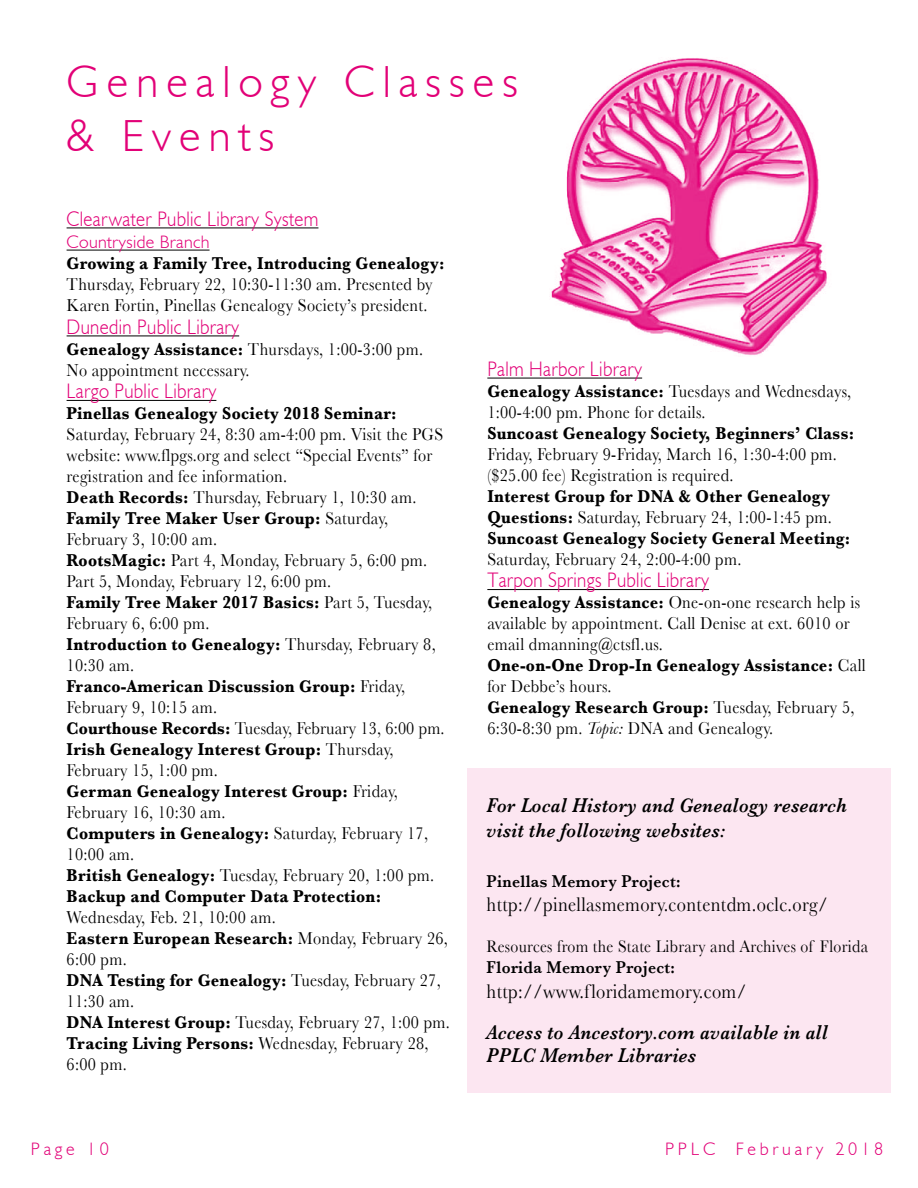
<style>
.page{position:relative;width:918px;height:1188px;background:#fff}
.page>*{position:absolute;margin:0;border:0;box-sizing:border-box;transform-origin:0 0}
.t1{font:300 45px/54px "Humanist 521 BT";letter-spacing:.18em;color:#e20177}
.t2{font:300 21px "Humanist 521 BT";letter-spacing:.02em;color:#e20177;scale:.9 1}
.t3{font:italic 600 20.4px/24.9px "Baskerville";letter-spacing:.02em;color:#000;scale:.9 1}
.t4{font:20.4px "Baskerville";letter-spacing:.02em;color:#000;scale:.9 1}
.t5{font:18px/21px "Baskerville";letter-spacing:.02em;color:#000;scale:.9 1}
.t6{font:700 18px/21px "Baskerville";letter-spacing:.02em;color:#000;scale:.9 1}
.t7{font:300 18px "Humanist 521 BT";letter-spacing:.21em;color:#e20177}
.t8{font:300 18px "Humanist 521 BT";letter-spacing:.02em;color:#e20177}
.t9{font:17.55px "Baskerville";letter-spacing:.02em;color:#000;scale:.9 1}
.t10{font:600 17.55px "Baskerville";letter-spacing:.02em;color:#000;scale:.9 1}
.s1{font-weight:700}
.s2{font-weight:400}
.s3{font-style:italic}
</style>
<div class="page">
<img style="left:551px;top:58px;width:276px;height:298px">
<hr style="left:67px;top:228px;width:251px;height:1px;background:#000">
<hr style="left:67px;top:250px;width:143px;height:1px;background:#000">
<hr style="left:67px;top:336px;width:172px;height:1px;background:#000">
<hr style="left:67px;top:400px;width:149px;height:1px;background:#000">
<hr style="left:487px;top:378px;width:155px;height:1px;background:#000">
<hr style="left:487px;top:589px;width:222px;height:1px;background:#000">
<div style="left:468px;top:768px;width:423px;height:325px;background:#fce6f1"></div>
<h1 class="t1" style="left:67px;top:54px;width:453px">Genealogy Classes &amp; Events</h1>
<p class="t2" style="left:67px;top:206px;width:281px">Clearwater Public Library System</p>
<p class="t8" style="left:67px;top:231px;width:144px">Countryside Branch</p>
<p class="t6" style="left:67px;top:253px;width:421px">Growing a Family Tree, Introducing Genealogy:</p>
<p class="t5" style="left:67px;top:274px;width:408px">Thursday, February 22, 10:30-11:30 am. Presented by<br>Karen Fortin, Pinellas Genealogy Society’s president.</p>
<p class="t2" style="left:67px;top:314px;width:193px">Dunedin Public Library</p>
<p class="t5" style="left:67px;top:338px;width:398px"><span class="s1">Genealogy Assistance:</span> Thursdays, 1:00-3:00 pm.<br>No appointment necessary.</p>
<p class="t2" style="left:67px;top:378px;width:168px">Largo Public Library</p>
<p class="t6" style="left:67px;top:403px;width:368px">Pinellas Genealogy Society 2018 Seminar:</p>
<p class="t5" style="left:67px;top:424px;width:422px">Saturday, February 24, 8:30 am-4:00 pm. Visit the PGS website: www.flpgs.org and select “Special Events” for registration and fee information.<br><span class="s1">Death Records:</span> Thursday, February 1, 10:30 am.<br><span class="s1">Family Tree Maker User Group:</span> Saturday, February 3, 10:00 am.<br><span class="s1">RootsMagic:</span> Part 4, Monday, February 5, 6:00 pm.<br>Part 5, Monday, February 12, 6:00 pm.<br><span class="s1">Family Tree Maker 2017 Basics:</span> Part 5, Tuesday, February 6, 6:00 pm.<br><span class="s1">Introduction to Genealogy:</span> Thursday, February 8, 10:30 am.<br><span class="s1">Franco-American Discussion Group:</span> Friday, February 9, 10:15 am.<br><span class="s1">Courthouse Records:</span> Tuesday, February 13, 6:00 pm.<br><span class="s1">Irish Genealogy Interest Group:</span> Thursday, February 15, 1:00 pm.<br><span class="s1">German Genealogy Interest Group:</span> Friday, February 16, 10:30 am.<br><span class="s1">Computers in Genealogy:</span> Saturday, February 17, 10:00 am.<br><span class="s1">British Genealogy:</span> Tuesday, February 20, 1:00 pm.<br><span class="s1">Backup and Computer Data Protection:</span></p>
<p class="t5" style="left:67px;top:907px;width:427px">Wednesday, Feb. 21, 10:00 am.<br><span class="s1">Eastern European Research:</span> Monday, February 26,<br>6:00 pm.<br><span class="s1">DNA Testing for Genealogy:</span> Tuesday, February 27,<br>11:30 am.<br><span class="s1">DNA Interest Group:</span> Tuesday, February 27, 1:00 pm.<br><span class="s1">Tracing Living Persons:</span> Wednesday, February 28,<br>6:00 pm.</p>
<p class="t2" style="left:487px;top:356px;width:173px">Palm Harbor Library</p>
<p class="t5" style="left:487px;top:380px;width:406px"><span class="s1">Genealogy Assistance:</span> Tuesdays and Wednesdays,<br>1:00-4:00 pm. Phone for details.</p>
<p class="t6" style="left:487px;top:422px;width:409px">Suncoast Genealogy Society, Beginners’ Class:</p>
<p class="t5" style="left:487px;top:443px;width:390px">Friday, February 9-Friday, March 16, 1:30-4:00 pm. ($25.00 fee) Registration is required.</p>
<p class="t6" style="left:487px;top:485px;width:405px">Interest Group for DNA &amp; Other Genealogy<br>Questions: <span class="s2">Saturday, February 24, 1:00-1:45 pm.<br></span>Suncoast Genealogy Society General Meeting:</p>
<p class="t5" style="left:487px;top:548px;width:284px">Saturday, February 24, 2:00-4:00 pm.</p>
<p class="t2" style="left:487px;top:567px;width:248px">Tarpon Springs Public Library</p>
<p class="t5" style="left:487px;top:592px;width:422px"><span class="s1">Genealogy Assistance:</span> One-on-one research help is available by appointment. Call Denise at ext. 6010 or email dmanning@ctsfl.us.<br><span class="s1">One-on-One Drop-In Genealogy Assistance:</span> Call for Debbe’s hours.<br><span class="s1">Genealogy Research Group:</span> Tuesday, February 5, 6:30-8:30 pm. <span class="s3">Topic:</span> DNA and Genealogy.</p>
<p class="t3" style="left:487px;top:793px;width:402px">For Local History and Genealogy research visit the following websites:</p>
<p class="t10" style="left:487px;top:870px;width:217px">Pinellas Memory Project:</p>
<p class="t4" style="left:487px;top:893px;width:381px">http://pinellasmemory.contentdm.oclc.org/</p>
<p class="t9" style="left:487px;top:936px;width:425px">Resources from the State Library and Archives of Florida</p>
<p class="t10" style="left:487px;top:957px;width:211px">Florida Memory Project:</p>
<p class="t4" style="left:487px;top:979px;width:290px">http://www.floridamemory.com/</p>
<p class="t3" style="left:487px;top:1020px;width:381px;line-height:23.4px">Access to Ancestory.com available in all<br>PPLC Member Libraries</p>
<p class="t7" style="left:31px;top:1138px;width:79px">Page 10</p>
<p class="t7" style="left:665px;top:1138px;width:219px">PPLC February 2018</p>
</div>
